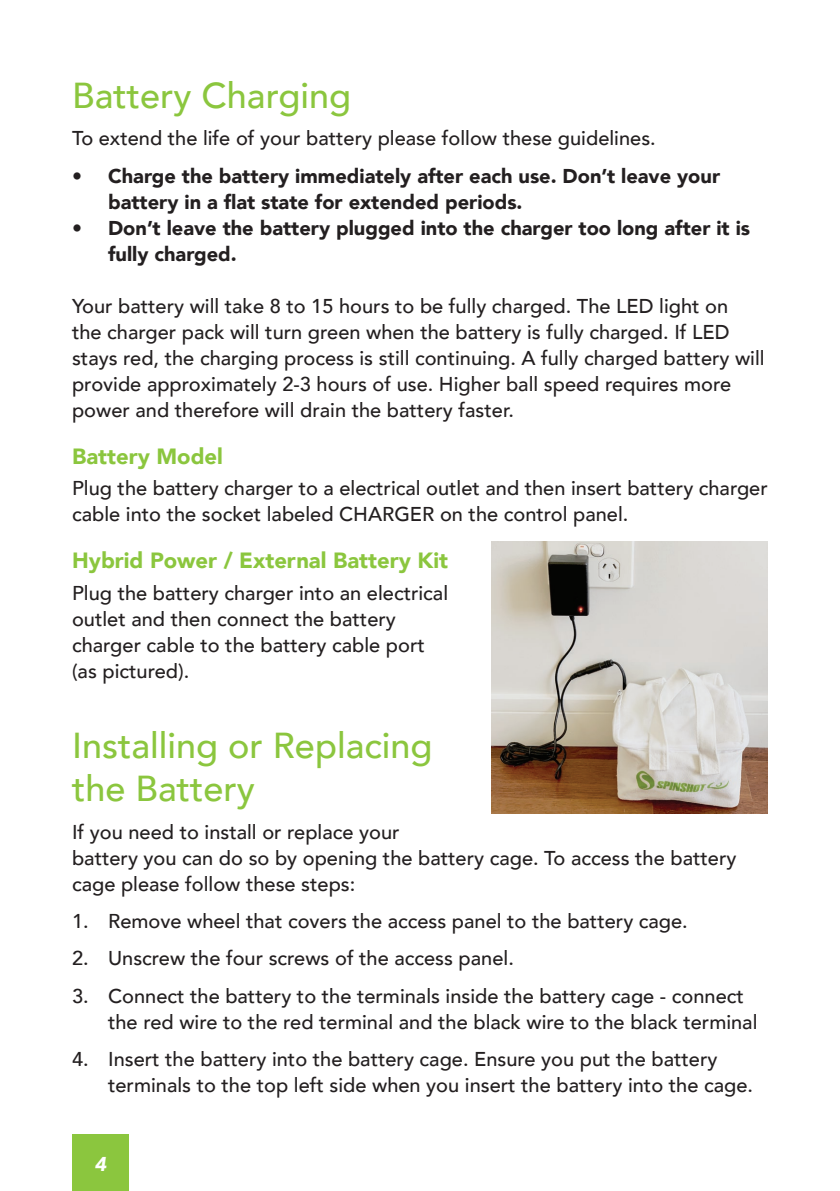
<style>
.page{position:relative;width:840px;height:1191px;background:#fff}
.page>*{position:absolute;margin:0;border:0;box-sizing:border-box;transform-origin:0 0}
.t1{font:500 36px/43.2px "Avenir";color:#8bc63e}
.t2{font:900 22px "Avenir";color:#8bc63e}
.t3{font:500 20px/26px "Avenir";color:#231f20}
.t4{font:900 20px/26px "Avenir";color:#231f20}
.t5{font:italic 900 20px "Avenir";color:#fff}
</style>
<div class="page">
<div style="left:72px;top:1134px;width:57px;height:57px;background:#8bc63e"></div>
<img style="left:491px;top:541px;width:276px;height:272px">
<h1 class="t1" style="left:72px;top:72px;width:280px">Battery Charging</h1>
<p class="t3" style="left:72px;top:124px;width:585px">To extend the life of your battery please follow these guidelines.</p>
<p class="t4" style="left:108px;top:162px;width:613px;text-indent:-36px">• Charge the battery immediately after each use. Don’t leave your battery in a flat state for extended periods.</p>
<p class="t4" style="left:108px;top:214px;width:643px;text-indent:-36px">• Don’t leave the battery plugged into the charger too long after it is fully charged.</p>
<p class="t3" style="left:72px;top:292px;width:693px">Your battery will take 8 to 15 hours to be fully charged. The LED light on<br>the charger pack will turn green when the battery is fully charged. If LED stays red, the charging process is still continuing. A fully charged battery will provide approximately 2-3 hours of use. Higher ball speed requires more power and therefore will drain the battery faster.</p>
<p class="t2" style="left:72px;top:437px;width:152px">Battery Model</p>
<p class="t3" style="left:72px;top:474px;width:696px">Plug the battery charger to a electrical outlet and then insert battery charger cable into the socket labeled CHARGER on the control panel.</p>
<p class="t2" style="left:72px;top:541px;width:377px">Hybrid Power / External Battery Kit</p>
<p class="t3" style="left:72px;top:578px;width:377px">Plug the battery charger into an electrical outlet and then connect the battery charger cable to the battery cable port (as pictured).</p>
<h1 class="t1" style="left:72px;top:722px;width:361px">Installing or Replacing the Battery</h1>
<p class="t3" style="left:72px;top:817px;width:665px">If you need to install or replace your<br>battery you can do so by opening the battery cage. To access the battery cage please follow these steps:</p>
<p class="t3" style="left:72px;top:907px;width:617px">1. Remove wheel that covers the access panel to the battery cage.</p>
<p class="t3" style="left:72px;top:944px;width:443px">2. Unscrew the four screws of the access panel.</p>
<p class="t3" style="left:108px;top:981px;width:650px;text-indent:-36px">3. Connect the battery to the terminals inside the battery cage - connect the red wire to the red terminal and the black wire to the black terminal</p>
<p class="t3" style="left:108px;top:1045px;width:646px;text-indent:-36px">4. Insert the battery into the battery cage. Ensure you put the battery terminals to the top left side when you insert the battery into the cage.</p>
<p class="t5" style="left:94px;top:1147px;width:13px">4</p>
</div>
